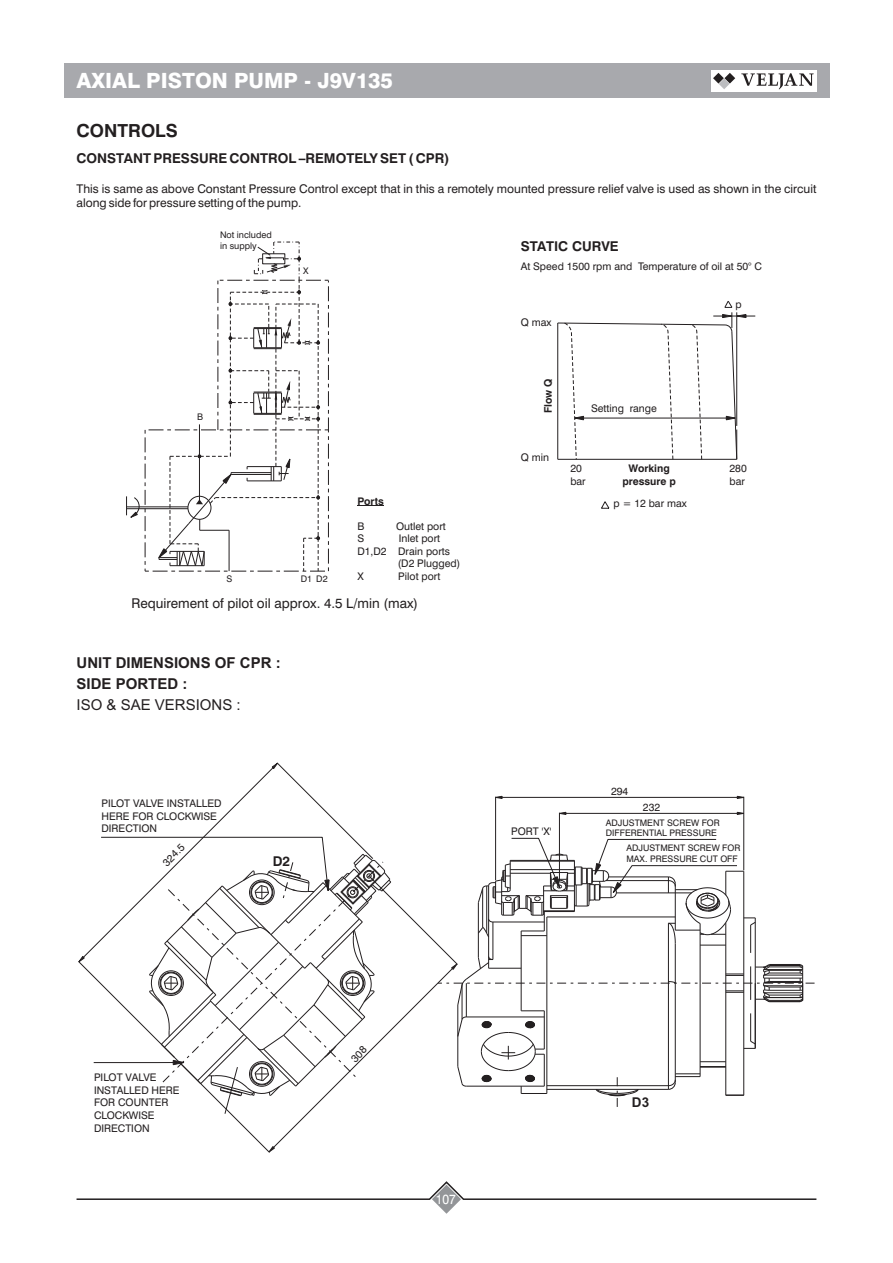
<style>
.page{position:relative;width:893px;height:1263px;background:#fff}
.page>*{position:absolute;margin:0;border:0;box-sizing:border-box;transform-origin:0 0}
.t1{font:800 21px "Swiss 721 BT";color:#fff}
.t2{font:700 18px "Swiss 721 BT";color:#231f20}
.t3{font:700 15px/21px "Arial";color:#231f20}
.t4{font:15px "Arial";color:#231f20}
.t5{font:700 13.5px "Swiss 721 BT";color:#231f20}
.t6{font:13.5px "Swiss 721 BT";color:#231f20}
.t7{font:13.5px "Swiss 721 BT";color:#fff;scale:.9 1}
.t8{font:700 13.5px "Arial";color:#231f20}
.t9{font:12px/14.4px "Swiss 721 BT";color:#231f20}
.t10{font:10.5px/12.6px "Swiss 721 BT";color:#231f20}
.t11{font:700 10.5px/12.6px "Swiss 721 BT";color:#231f20;text-align:center}
.t12{font:9.15px/10.9px "Swiss 721 BT";color:#231f20}
.t13{font:9px/10.8px "Swiss 721 BT";color:#231f20}
</style>
<div class="page">
<svg style="left:126px;top:242px;width:203px;height:330px"></svg>
<div style="left:64px;top:64px;width:765px;height:34px;background:#a8a9ad"></div>
<div style="left:711px;top:70px;width:106px;height:21px;background:#fff"></div>
<svg style="left:713px;top:73px;width:22px;height:16px"></svg>
<svg style="left:741px;top:73px;width:73px;height:16px"></svg>
<svg style="left:76px;top:1181px;width:741px;height:33px"></svg>
<svg style="left:357px;top:505px;width:27px;height:1px"></svg>
<svg style="left:557px;top:301px;width:198px;height:159px"></svg>
<svg style="left:601px;top:501px;width:9px;height:8px"></svg>
<svg style="left:78px;top:762px;width:736px;height:391px"></svg>
<h1 class="t1" style="left:77px;top:72px;width:318px">AXIAL PISTON PUMP - J9V135</h1>
<h2 class="t2" style="left:77px;top:123px;width:103px">CONTROLS</h2>
<p class="t5" style="left:77px;top:153px;width:374px">CONSTANT PRESSURE CONTROL –REMOTELY SET ( CPR)</p>
<p class="t9" style="left:77px;top:182px;width:741px">This is same as above Constant Pressure Control except that in this a remotely mounted pressure relief valve is used as shown in the circuit along side for pressure setting of the pump.</p>
<p class="t12" style="left:220px;top:230px;width:53px">Not included in supply</p>
<p class="t12" style="left:303px;top:266px;width:7px">X</p>
<p class="t12" style="left:197px;top:412px;width:8px">B</p>
<p class="t12" style="left:226px;top:574px;width:7px">S</p>
<p class="t12" style="left:301px;top:574px;width:28px">D1 D2</p>
<p class="t11" style="left:357px;top:495px;width:28px">Ports</p>
<p class="t10" style="left:357px;top:521px;width:8px">B</p>
<p class="t10" style="left:396px;top:521px;width:51px">Outlet port</p>
<p class="t10" style="left:357px;top:533px;width:8px">S</p>
<p class="t10" style="left:399px;top:533px;width:43px">Inlet port</p>
<p class="t10" style="left:357px;top:546px;width:94px">D1,D2 Drain ports</p>
<p class="t10" style="left:398px;top:558px;width:64px">(D2 Plugged)</p>
<p class="t10" style="left:357px;top:571px;width:8px">X</p>
<p class="t10" style="left:398px;top:571px;width:44px">Pilot port</p>
<p class="t6" style="left:131px;top:598px;width:288px">Requirement of pilot oil approx. 4.5 L/min (max)</p>
<h3 class="t3" style="left:77px;top:654px;width:206px">UNIT DIMENSIONS OF CPR :<br>SIDE PORTED :</h3>
<h3 class="t4" style="left:77px;top:699px;width:166px">ISO &amp; SAE VERSIONS :</h3>
<p class="t10" style="left:102px;top:798px;width:122px">PILOT VALVE INSTALLED<br>HERE FOR CLOCKWISE<br>DIRECTION</p>
<p class="t10" style="left:161px;top:860px;width:27px;rotate:-45deg">324.5</p>
<p class="t5" style="left:273px;top:855px;width:19px">D2</p>
<p class="t5" style="left:521px;top:241px;width:99px">STATIC CURVE</p>
<p class="t10" style="left:521px;top:261px;width:243px">At Speed 1500 rpm and Temperature of oil at 50° C</p>
<p class="t10" style="left:521px;top:317px;width:32px">Q max</p>
<p class="t10" style="left:735px;top:299px;width:8px">p</p>
<p class="t11" style="left:543px;top:413px;width:36px;rotate:-90deg">Flow Q</p>
<p class="t10" style="left:521px;top:452px;width:30px">Q min</p>
<p class="t10" style="left:591px;top:403px;width:67px">Setting range</p>
<p class="t10" style="left:570px;top:463px;width:17px">20 bar</p>
<p class="t10" style="left:729px;top:463px;width:19px">280 bar</p>
<p class="t11" style="left:622px;top:463px;width:55px">Working pressure p</p>
<p class="t10" style="left:614px;top:498px;width:75px">p = 12 bar max</p>
<p class="t10" style="left:511px;top:825px;width:42px">PORT 'X'</p>
<p class="t10" style="left:611px;top:786px;width:19px">294</p>
<p class="t10" style="left:643px;top:802px;width:19px">232</p>
<p class="t13" style="left:606px;top:818px;width:116px">ADJUSTMENT SCREW FOR<br>DIFFERENTIAL PRESSURE</p>
<p class="t13" style="left:626px;top:843px;width:116px">ADJUSTMENT SCREW FOR<br>MAX. PRESSURE CUT OFF</p>
<p class="t10" style="left:94px;top:1072px;width:87px">PILOT VALVE<br>INSTALLED HERE<br>FOR COUNTER<br>CLOCKWISE<br>DIRECTION</p>
<p class="t7" style="left:436px;top:1194px;width:24px">107</p>
<p class="t8" style="left:632px;top:1097px;width:19px">D3</p>
</div>
